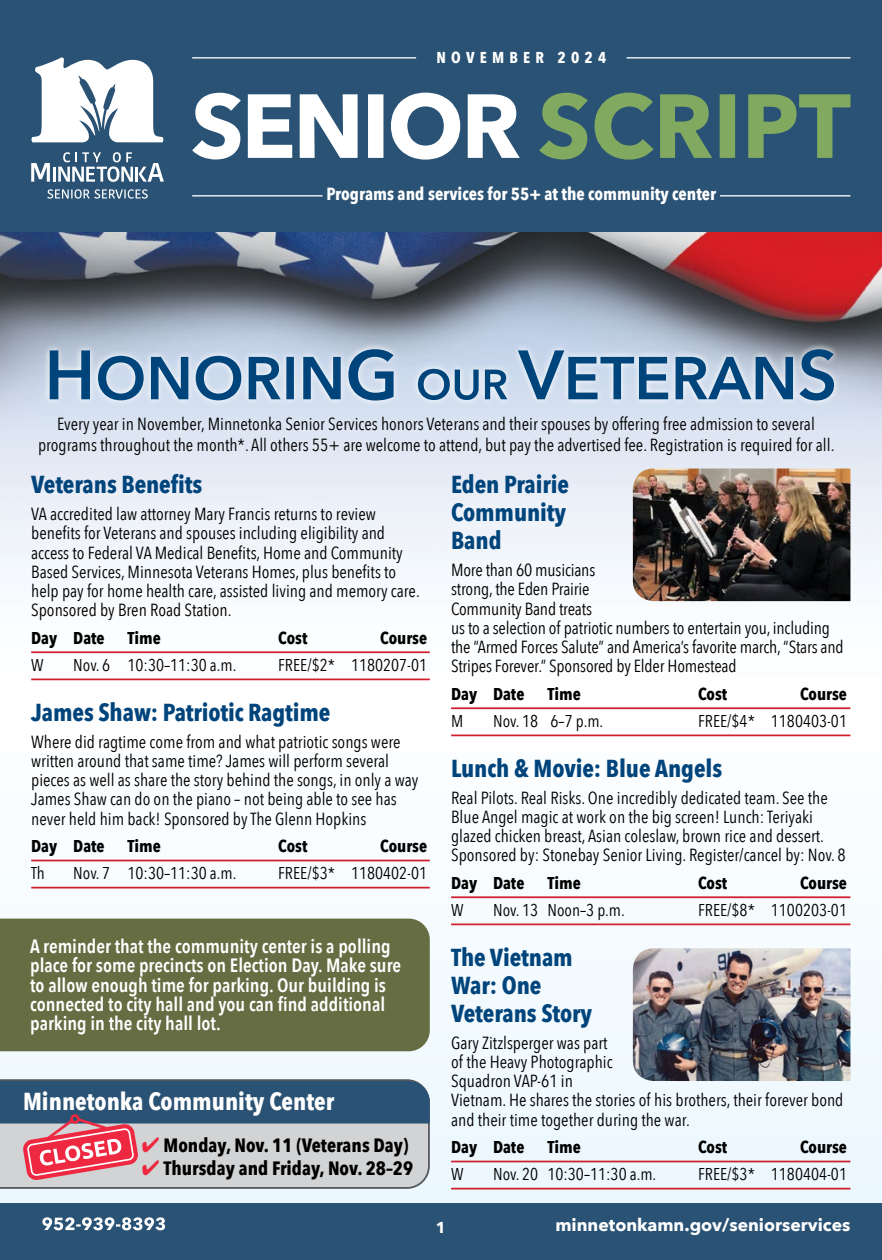
<style>
.page{position:relative;width:882px;height:1260px;background:#fff}
.page>*{position:absolute;margin:0;border:0;box-sizing:border-box;transform-origin:0 0}
.t1{font:700 24.5px/28px "Avenir Next Condensed";letter-spacing:-.005em;color:#00447c;text-align:justify}
.t2{font:700 24.5px "Avenir Next Condensed";color:#fff}
.t3{font:600 19.25px/19.2px "Avenir Next Condensed";color:#fff}
.t4{font:700 19.25px "Avenir Next Condensed";color:#000}
.t5{font:17.5px/19.2px "Avenir Next Condensed";color:#000}
.t6{font:700 17.5px "Avenir Next Condensed";color:#fff}
.t7{font:700 17.5px "Avenir Next";color:#fff}
.t8{font:17.15px "Avenir Next Condensed";color:#000}
.t9{font:700 17.15px "Avenir Next Condensed";color:#000}
.t10{font:700 15.75px "Avenir Next Condensed";letter-spacing:.33em;color:#fff}
.t11{font:700 15.75px "Avenir Next";color:#fff}
.s1{color:#ee2840}
</style>
<div class="page">
<div style="left:0;top:232px;width:881px;height:972px;background:#f7fcfe"></div>
<img style="left:0;top:232px;width:881px;height:505px">
<svg style="left:0;top:1079px;width:430px;height:111px;background:#acb1b4"></svg>
<svg style="left:0;top:1081px;width:429px;height:100px;background:#8e8e9f"></svg>
<div style="left:0;top:0;width:881px;height:232px;background:#2a5274"></div>
<svg style="left:539px;top:93px;width:311px;height:67px"></svg>
<svg style="left:192px;top:93px;width:327px;height:67px"></svg>
<hr style="left:626px;top:57px;width:224px;height:2px;background:#fff">
<hr style="left:192px;top:57px;width:224px;height:2px;background:#fff">
<hr style="left:192px;top:195px;width:130px;height:1px;background:#fff">
<hr style="left:719px;top:195px;width:131px;height:1px;background:#fff">
<svg style="left:31px;top:152px;width:133px;height:30px"></svg>
<svg style="left:31px;top:57px;width:132px;height:86px"></svg>
<svg style="left:47px;top:189px;width:101px;height:10px"></svg>
<div style="left:0;top:1204px;width:881px;height:56px;background:#2a5274"></div>
<svg style="left:42px;top:1217px;width:123px;height:13px"></svg>
<div style="left:0;top:919px;width:429px;height:132px;background:#666d43"></div>
<svg style="left:42px;top:342px;width:798px;height:66px;background:#c4d0e1"></svg>
<svg style="left:50px;top:349px;width:783px;height:52px;background:#88a7c4"></svg>
<hr style="left:31px;top:651px;width:398px;height:2px;background:#ce202f">
<hr style="left:31px;top:679px;width:398px;height:1px;background:#ce202f">
<hr style="left:31px;top:860px;width:398px;height:1px;background:#ce202f">
<hr style="left:31px;top:887px;width:398px;height:2px;background:#ce202f">
<hr style="left:451px;top:707px;width:399px;height:2px;background:#ce202f">
<hr style="left:451px;top:735px;width:399px;height:1px;background:#ce202f">
<hr style="left:451px;top:896px;width:399px;height:2px;background:#ce202f">
<hr style="left:451px;top:924px;width:399px;height:1px;background:#ce202f">
<hr style="left:451px;top:1161px;width:399px;height:1px;background:#ce202f">
<hr style="left:451px;top:1188px;width:399px;height:2px;background:#ce202f">
<img style="left:632px;top:948px;width:218px;height:133px">
<img style="left:632px;top:469px;width:218px;height:132px">
<p class="t10" style="left:436px;top:48px;width:171px">NOVEMBER 2024</p>
<p class="t6" style="left:326px;top:183px;width:391px">Programs and services for 55+ at the community center</p>
<p class="t5" style="left:38px;top:413px;width:797px;line-height:21px;text-align:center">Every year in November, Minnetonka Senior Services honors Veterans and their spouses by offering free admission to several programs throughout the month*. All others 55+ are welcome to attend, but pay the advertised fee. Registration is required for all.</p>
<h1 class="t1" style="left:31px;top:470px;width:172px">Veterans Benefits</h1>
<p class="t5" style="left:31px;top:504px;width:390px">VA accredited law attorney Mary Francis returns to review benefits for Veterans and spouses including eligibility and access to Federal VA Medical Benefits, Home and Community Based Services, Minnesota Veterans Homes, plus benefits to help pay for home health care, assisted living and memory care.<br>Sponsored by Bren Road Station.</p>
<p class="t9" style="left:31px;top:627px;width:75px">Day Date</p>
<p class="t9" style="left:127px;top:627px;width:35px">Time</p>
<p class="t9" style="left:278px;top:627px;width:31px">Cost</p>
<p class="t9" style="left:380px;top:627px;width:48px">Course</p>
<p class="t8" style="left:31px;top:650px;width:14px">W</p>
<p class="t8" style="left:73px;top:650px;width:165px">Nov. 6 10:30–11:30 a.m.</p>
<p class="t8" style="left:278px;top:650px;width:150px">FREE/$2* 1180207-01</p>
<h1 class="t1" style="left:31px;top:698px;width:301px">James Shaw: Patriotic Ragtime</h1>
<p class="t5" style="left:31px;top:731px;width:388px">Where did ragtime come from and what patriotic songs were written around that same time? James will perform several pieces as well as share the story behind the songs, in only a way James Shaw can do on the piano – not being able to see has never held him back! Sponsored by The Glenn Hopkins</p>
<p class="t9" style="left:31px;top:835px;width:75px">Day Date</p>
<p class="t9" style="left:127px;top:835px;width:35px">Time</p>
<p class="t9" style="left:278px;top:835px;width:31px">Cost</p>
<p class="t9" style="left:380px;top:835px;width:48px">Course</p>
<p class="t8" style="left:31px;top:858px;width:15px">Th</p>
<p class="t8" style="left:73px;top:858px;width:165px">Nov. 7 10:30–11:30 a.m.</p>
<p class="t8" style="left:278px;top:858px;width:150px">FREE/$3* 1180402-01</p>
<p class="t3" style="left:30px;top:936px;width:372px">A reminder that the community center is a polling place for some precincts on Election Day. Make sure to allow enough time for parking. Our building is connected to city hall and you can find additional parking in the city hall lot.</p>
<h1 class="t2" style="left:23px;top:1086px;width:312px">Minnetonka Community Center</h1>
<p class="t4" style="left:142px;top:1133px;width:268px"><span class="s1">✔</span> Monday, Nov. 11 (Veterans Day)</p>
<p class="t4" style="left:142px;top:1156px;width:273px"><span class="s1">✔</span> Thursday and Friday, Nov. 28–29</p>
<h1 class="t1" style="left:451px;top:470px;width:119px">Eden Prairie Community Band</h1>
<p class="t5" style="left:451px;top:560px;width:394px">More than 60 musicians<br>strong, the Eden Prairie<br>Community Band treats<br>us to a selection of patriotic numbers to entertain you, including the “Armed Forces Salute” and America’s favorite march, “Stars and Stripes Forever.” Sponsored by Elder Homestead</p>
<p class="t9" style="left:451px;top:683px;width:75px">Day Date</p>
<p class="t9" style="left:547px;top:683px;width:35px">Time</p>
<p class="t9" style="left:697px;top:683px;width:31px">Cost</p>
<p class="t9" style="left:799px;top:683px;width:48px">Course</p>
<p class="t8" style="left:451px;top:706px;width:14px">M</p>
<p class="t8" style="left:493px;top:706px;width:112px">Nov. 18 6–7 p.m.</p>
<p class="t8" style="left:697px;top:706px;width:150px">FREE/$4* 1180403-01</p>
<h1 class="t1" style="left:451px;top:754px;width:272px">Lunch &amp; Movie: Blue Angels</h1>
<p class="t5" style="left:451px;top:787px;width:396px">Real Pilots. Real Risks. One incredibly dedicated team. See the Blue Angel magic at work on the big screen! Lunch: Teriyaki glazed chicken breast, Asian coleslaw, brown rice and dessert.<br>Sponsored by: Stonebay Senior Living. Register/cancel by: Nov. 8</p>
<p class="t9" style="left:451px;top:872px;width:75px">Day Date</p>
<p class="t9" style="left:547px;top:872px;width:35px">Time</p>
<p class="t9" style="left:697px;top:872px;width:31px">Cost</p>
<p class="t9" style="left:799px;top:872px;width:48px">Course</p>
<p class="t8" style="left:451px;top:895px;width:14px">W</p>
<p class="t8" style="left:493px;top:895px;width:133px">Nov. 13 Noon–3 p.m.</p>
<p class="t8" style="left:697px;top:895px;width:150px">FREE/$8* 1100203-01</p>
<h1 class="t1" style="left:451px;top:943px;width:142px;text-align:left">The Vietnam<br>War: One<br>Veterans Story</h1>
<p class="t5" style="left:451px;top:1032px;width:393px">Gary Zitzlsperger was part<br>of the Heavy Photographic<br>Squadron VAP-61 in<br>Vietnam. He shares the stories of his brothers, their forever bond and their time together during the war.</p>
<p class="t9" style="left:451px;top:1136px;width:75px">Day Date</p>
<p class="t9" style="left:547px;top:1136px;width:35px">Time</p>
<p class="t9" style="left:697px;top:1136px;width:31px">Cost</p>
<p class="t9" style="left:799px;top:1136px;width:48px">Course</p>
<p class="t8" style="left:451px;top:1159px;width:14px">W</p>
<p class="t8" style="left:493px;top:1159px;width:165px">Nov. 20 10:30–11:30 a.m.</p>
<p class="t8" style="left:697px;top:1159px;width:150px">FREE/$3* 1180404-01</p>
<p class="t11" style="left:435px;top:1214px;width:12px">1</p>
<p class="t7" style="left:555px;top:1209px;width:296px">minnetonkamn.gov/seniorservices</p>
</div>
